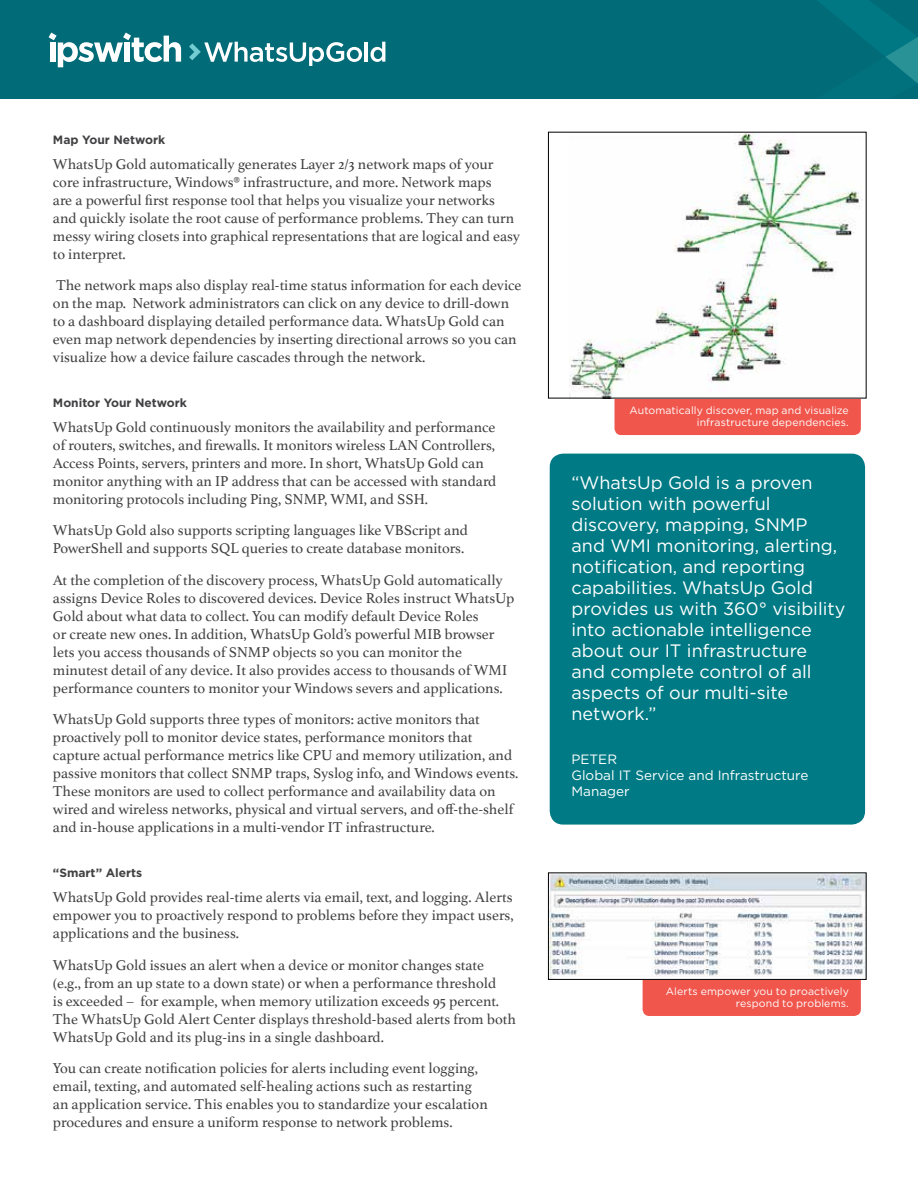
<style>
.page{position:relative;width:918px;height:1188px;background:#fff}
.page>*{position:absolute;margin:0;border:0;box-sizing:border-box;transform-origin:0 0}
.t1{font:18px/21px "Gotham";color:#fff}
.t2{font:15px/18px "Athelas";color:#414042}
.t3{font:13.5px/16.2px "Gotham";color:#fff}
.t4{font:700 12px "Gotham";color:#414042}
.t5{font:10.5px/12px "Gotham";letter-spacing:.01em;color:#fff;text-align:right}
</style>
<div class="page">
<div style="left:615px;top:390px;width:246px;height:45px;background:#f0564c;border-radius:7px"></div>
<div style="left:643px;top:971px;width:218px;height:45px;background:#f0564c;border-radius:7px"></div>
<div style="left:0;top:0;width:918px;height:98px;background:#026b78"></div>
<svg style="left:49px;top:33px;width:132px;height:34px"></svg>
<svg style="left:189px;top:42px;width:173px;height:24px"></svg>
<hr style="left:365px;top:42px;width:3px;height:20px;background:#fff">
<svg style="left:371px;top:42px;width:14px;height:20px"></svg>
<svg style="left:818px;top:0;width:100px;height:84px"></svg>
<img style="left:570px;top:134px;width:292px;height:263px">
<img style="left:550px;top:874px;width:315px;height:104px">
<div style="left:548px;top:872px;width:319px;height:108px;border:1px solid #000"></div>
<div style="left:550px;top:454px;width:315px;height:371px;background:#007b85;border-radius:14px"></div>
<p class="t4" style="left:53px;top:133px;width:114px">Map Your Network</p>
<p class="t2" style="left:53px;top:154px;width:469px">WhatsUp Gold automatically generates Layer 2/3 network maps of your core infrastructure, Windows® infrastructure, and more. Network maps<br>are a powerful first response tool that helps you visualize your networks and quickly isolate the root cause of performance problems. They can turn messy wiring closets into graphical representations that are logical and easy to interpret.</p>
<p class="t2" style="left:53px;top:276px;width:470px">The network maps also display real-time status information for each device on the map. Network administrators can click on any device to drill-down to a dashboard displaying detailed performance data. WhatsUp Gold can even map network dependencies by inserting directional arrows so you can visualize how a device failure cascades through the network.</p>
<p class="t4" style="left:53px;top:396px;width:136px">Monitor Your Network</p>
<p class="t2" style="left:53px;top:417px;width:445px">WhatsUp Gold continuously monitors the availability and performance of routers, switches, and firewalls. It monitors wireless LAN Controllers, Access Points, servers, printers and more. In short, WhatsUp Gold can monitor anything with an IP address that can be accessed with standard monitoring protocols including Ping, SNMP, WMI, and SSH.</p>
<p class="t2" style="left:53px;top:521px;width:417px">WhatsUp Gold also supports scripting languages like VBScript and<br>PowerShell and supports SQL queries to create database monitors.</p>
<p class="t2" style="left:53px;top:570px;width:463px">At the completion of the discovery process, WhatsUp Gold automatically assigns Device Roles to discovered devices. Device Roles instruct WhatsUp Gold about what data to collect. You can modify default Device Roles<br>or create new ones. In addition, WhatsUp Gold’s powerful MIB browser lets you access thousands of SNMP objects so you can monitor the minutest detail of any device. It also provides access to thousands of WMI performance counters to monitor your Windows severs and applications.</p>
<p class="t2" style="left:53px;top:710px;width:467px">WhatsUp Gold supports three types of monitors: active monitors that proactively poll to monitor device states, performance monitors that capture actual performance metrics like CPU and memory utilization, and passive monitors that collect SNMP traps, Syslog info, and Windows events.<br>These monitors are used to collect performance and availability data on wired and wireless networks, physical and virtual servers, and off-the-shelf and in-house applications in a multi-vendor IT infrastructure.</p>
<p class="t4" style="left:53px;top:866px;width:91px">“Smart” Alerts</p>
<p class="t2" style="left:53px;top:888px;width:462px;text-align:justify">WhatsUp Gold provides real-time alerts via email, text, and logging. Alerts empower you to proactively respond to problems before they impact users, applications and the business.</p>
<p class="t2" style="left:53px;top:955px;width:465px">WhatsUp Gold issues an alert when a device or monitor changes state<br>(e.g., from an up state to a down state) or when a performance threshold<br>is exceeded – for example, when memory utilization exceeds 95 percent.<br>The WhatsUp Gold Alert Center displays threshold-based alerts from both WhatsUp Gold and its plug-ins in a single dashboard.</p>
<p class="t2" style="left:53px;top:1059px;width:436px">You can create notification policies for alerts including event logging, email, texting, and automated self-healing actions such as restarting an application service. This enables you to standardize your escalation procedures and ensure a uniform response to network problems.</p>
<p class="t5" style="left:630px;top:404px;width:221px">Automatically discover, map and visualize infrastructure dependencies.</p>
<p class="t1" style="left:572px;top:472px;width:275px">“WhatsUp Gold is a proven solution with powerful discovery, mapping, SNMP and WMI monitoring, alerting, notification, and reporting capabilities. WhatsUp Gold provides us with 360° visibility into actionable intelligence about our IT infrastructure<br>and complete control of all aspects of our multi-site network.”</p>
<p class="t3" style="left:572px;top:751px;width:238px">PETER<br>Global IT Service and Infrastructure<br>Manager</p>
<p class="t5" style="left:666px;top:985px;width:184px">Alerts empower you to proactively respond to problems.</p>
</div>
